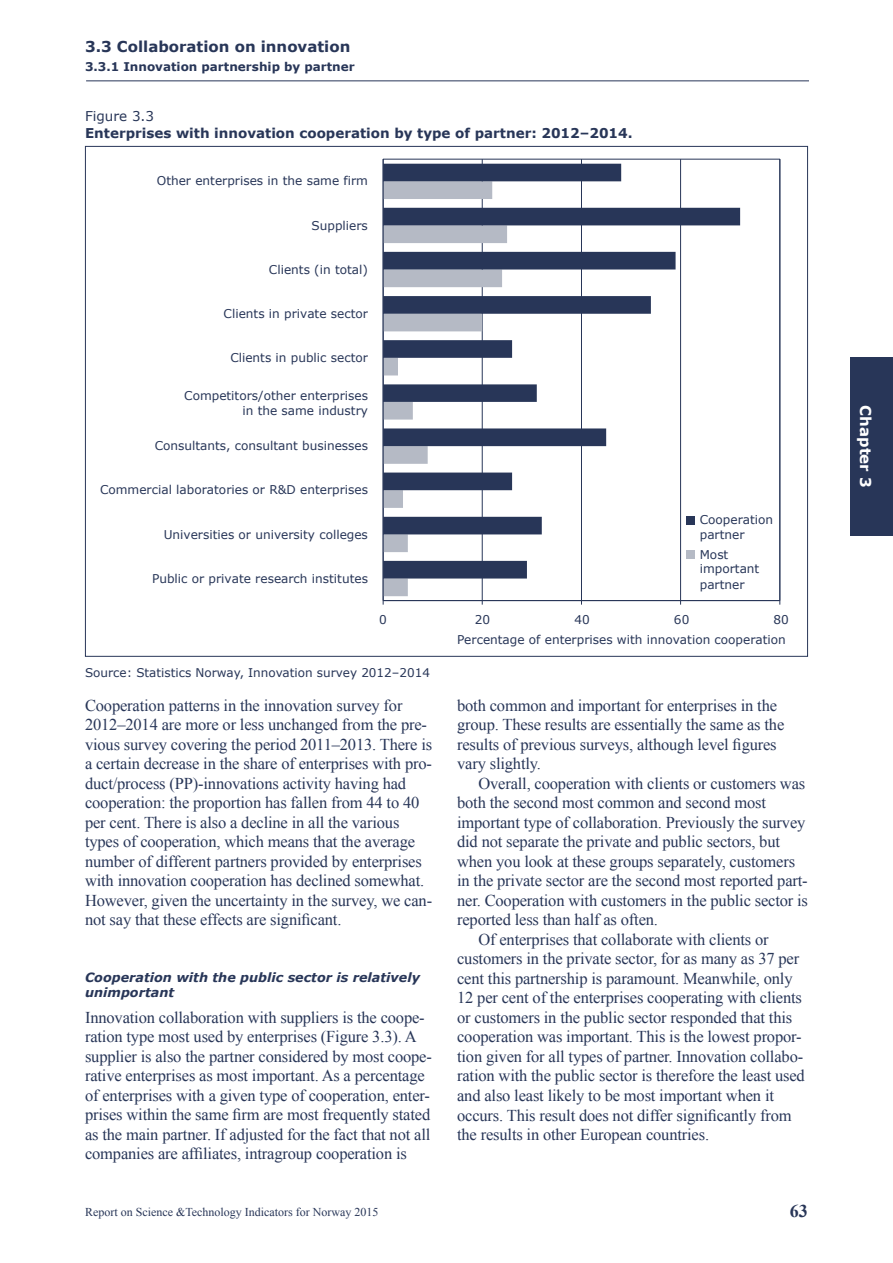
<style>
.page{position:relative;width:893px;height:1263px;background:#fff}
.page>*{position:absolute;margin:0;border:0;box-sizing:border-box;transform-origin:0 0}
.t1{font:700 18px "Times New Roman";color:#283658}
.t2{font:16.5px/19.5px "Times New Roman";letter-spacing:-.01em;color:#283658}
.t3{font:700 15px "Verdana";color:#283658}
.t4{font:700 15px "Verdana";color:#fff}
.t5{font:700 13.5px "Verdana";color:#283658}
.t6{font:13.5px "Verdana";color:#283658}
.t7{font:italic 700 12.75px/15.8px "Verdana";color:#283658}
.t8{font:12.15px/15px "Verdana";color:#283658}
.t9{font:12px "Times New Roman";color:#283658}
.t10{font:12px "Verdana";color:#283658}
.t11{font:700 12px "Verdana";color:#283658}
</style>
<div class="page">
<hr style="left:86px;top:80px;width:723px;height:1px;background:#283658">
<div style="left:850px;top:357px;width:43px;height:179px;background:#283658"></div>
<hr style="left:780px;top:159px;width:1px;height:442px;background:#283658">
<hr style="left:680px;top:159px;width:1px;height:442px;background:#283658">
<hr style="left:581px;top:159px;width:1px;height:442px;background:#283658">
<hr style="left:482px;top:159px;width:1px;height:442px;background:#283658">
<svg style="left:384px;top:578px;width:123px;height:18px"></svg>
<svg style="left:384px;top:164px;width:356px;height:414px"></svg>
<hr style="left:383px;top:600px;width:397px;height:1px;background:#283658">
<hr style="left:383px;top:159px;width:1px;height:442px;background:#283658">
<div style="left:686px;top:516px;width:8px;height:8px;background:#283658"></div>
<div style="left:686px;top:550px;width:8px;height:9px;background:#b5bac5"></div>
<p class="t3" style="left:85px;top:36px;width:267px">3.3 Collaboration on innovation</p>
<p class="t11" style="left:85px;top:58px;width:271px">3.3.1 Innovation partnership by partner</p>
<p class="t6" style="left:85px;top:107px;width:71px">Figure 3.3</p>
<p class="t5" style="left:85px;top:123px;width:549px">Enterprises with innovation cooperation by type of partner: 2012–2014.</p>
<p class="t8" style="left:157px;top:173px;width:213px">Other enterprises in the same firm</p>
<p class="t8" style="left:312px;top:217px;width:58px">Suppliers</p>
<p class="t8" style="left:269px;top:262px;width:100px">Clients (in total)</p>
<p class="t8" style="left:224px;top:306px;width:146px">Clients in private sector</p>
<p class="t8" style="left:230px;top:350px;width:139px">Clients in public sector</p>
<p class="t8" style="left:184px;top:388px;width:185px;line-height:14.5px;text-align:right">Competitors/other enterprises in the same industry</p>
<p class="t8" style="left:155px;top:438px;width:215px">Consultants, consultant businesses</p>
<p class="t8" style="left:100px;top:482px;width:269px">Commercial laboratories or R&amp;D enterprises</p>
<p class="t8" style="left:164px;top:526px;width:206px">Universities or university colleges</p>
<p class="t8" style="left:152px;top:571px;width:217px">Public or private research institutes</p>
<p class="t8" style="left:700px;top:513px;width:75px">Cooperation partner</p>
<p class="t8" style="left:700px;top:547px;width:61px">Most important partner</p>
<p class="t8" style="left:379px;top:612px;width:9px">0</p>
<p class="t8" style="left:475px;top:612px;width:17px">20</p>
<p class="t8" style="left:574px;top:612px;width:17px">40</p>
<p class="t8" style="left:674px;top:612px;width:17px">60</p>
<p class="t8" style="left:773px;top:612px;width:17px">80</p>
<p class="t8" style="left:457px;top:631px;width:330px">Percentage of enterprises with innovation cooperation</p>
<p class="t10" style="left:85px;top:665px;width:346px">Source: Statistics Norway, Innovation survey 2012–2014</p>
<p class="t2" style="left:85px;top:695px;width:349px">Cooperation patterns in the innovation survey for 2012–2014 are more or less unchanged from the pre&shy;vious survey covering the period 2011–2013. There is a certain decrease in the share of enterprises with pro&shy;duct/process (PP)-innovations activity having had cooperation: the proportion has fallen from 44 to 40 per cent. There is also a decline in all the various types of cooperation, which means that the average number of different partners provided by enterprises with innovation cooperation has declined somewhat.<br>However, given the uncertainty in the survey, we can&shy;not say that these effects are significant.</p>
<p class="t7" style="left:85px;top:969px;width:336px">Cooperation with the public sector is relatively unimportant</p>
<p class="t2" style="left:85px;top:1007px;width:348px">Innovation collaboration with suppliers is the coope&shy;ration type most used by enterprises (Figure 3.3). A supplier is also the partner considered by most coope&shy;rative enterprises as most important. As a percentage of enterprises with a given type of cooperation, enter&shy;prises within the same firm are most frequently stated as the main partner. If adjusted for the fact that not all companies are affiliates, intragroup cooperation is</p>
<p class="t2" style="left:457px;top:695px;width:329px">both common and important for enterprises in the group. These results are essentially the same as the results of previous surveys, although level figures vary slightly.</p>
<p class="t2" style="left:478px;top:773px;width:328px">Overall, cooperation with clients or customers was</p>
<p class="t2" style="left:457px;top:793px;width:310px">both the second most common and second most</p>
<p class="t2" style="left:457px;top:812px;width:350px">important type of collaboration. Previously the survey</p>
<p class="t2" style="left:457px;top:832px;width:324px">did not separate the private and public sectors, but</p>
<p class="t2" style="left:457px;top:851px;width:340px">when you look at these groups separately, customers</p>
<p class="t2" style="left:457px;top:871px;width:352px">in the private sector are the second most reported part-</p>
<p class="t2" style="left:457px;top:890px;width:352px">ner. Cooperation with customers in the public sector is</p>
<p class="t2" style="left:457px;top:910px;width:202px">reported less than half as often.</p>
<p class="t2" style="left:478px;top:929px;width:292px">Of enterprises that collaborate with clients or</p>
<p class="t2" style="left:457px;top:949px;width:344px">customers in the private sector, for as many as 37 per</p>
<p class="t2" style="left:457px;top:968px;width:337px">cent this partnership is paramount. Meanwhile, only</p>
<p class="t2" style="left:457px;top:988px;width:346px">12 per cent of the enterprises cooperating with clients</p>
<p class="t2" style="left:457px;top:1007px;width:337px">or customers in the public sector responded that this</p>
<p class="t2" style="left:457px;top:1027px;width:346px">cooperation was important. This is the lowest propor-</p>
<p class="t2" style="left:457px;top:1046px;width:348px">tion given for all types of partner. Innovation collabo-</p>
<p class="t2" style="left:457px;top:1066px;width:349px">ration with the public sector is therefore the least used</p>
<p class="t2" style="left:457px;top:1085px;width:318px">and also least likely to be most important when it</p>
<p class="t2" style="left:457px;top:1105px;width:336px">occurs. This result does not differ significantly from</p>
<p class="t2" style="left:457px;top:1124px;width:254px">the results in other European countries.</p>
<p class="t9" style="left:85px;top:1204px;width:295px">Report on Science &amp;Technology Indicators for Norway 2015</p>
<p class="t1" style="left:790px;top:1198px;width:19px">63</p>
<p class="t4" style="left:876px;top:405px;width:84px;rotate:90deg">Chapter 3</p>
</div>
